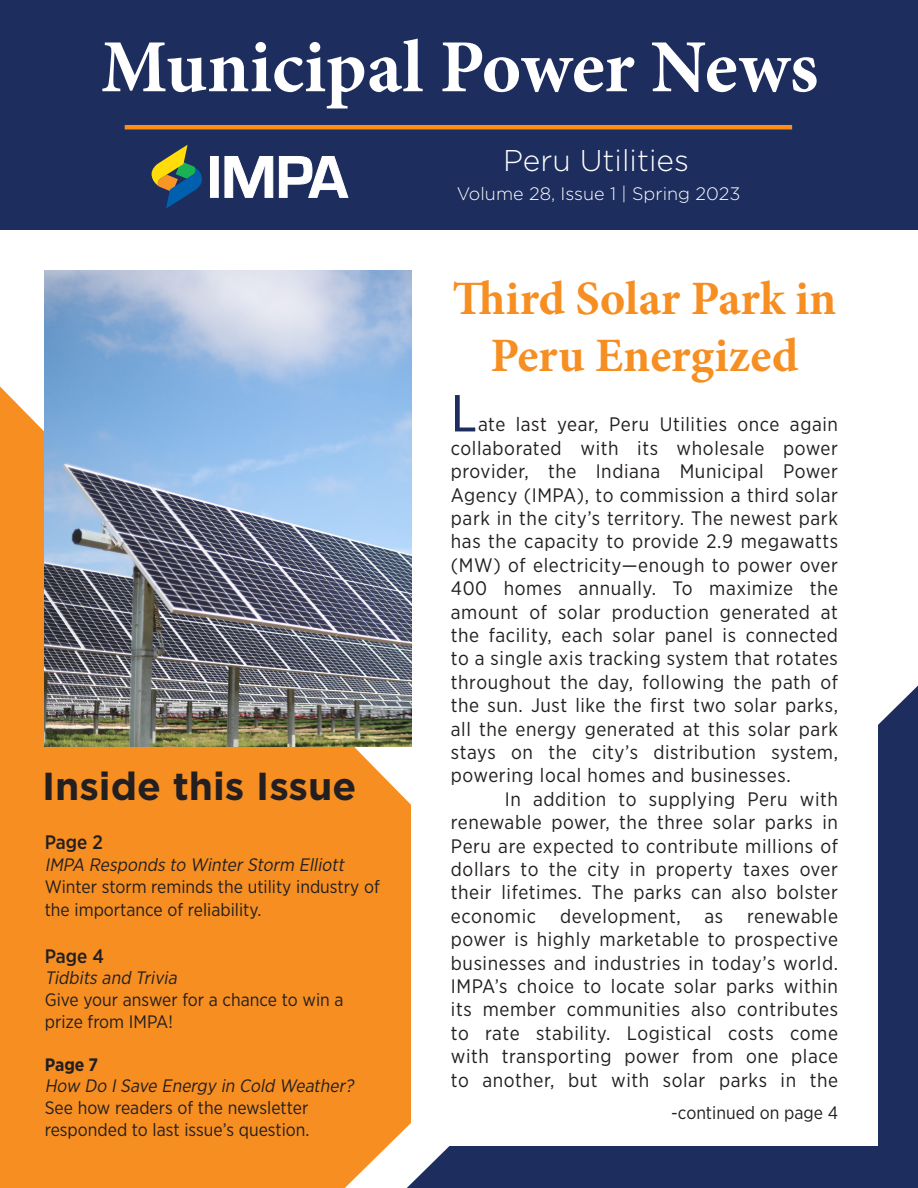
<style>
.page{position:relative;width:918px;height:1188px;background:#fff}
.page>*{position:absolute;margin:0;border:0;box-sizing:border-box;transform-origin:0 0}
.t1{font:700 75px "Minion Pro";letter-spacing:-.005em;color:#fff}
.t2{font:54px "Myriad Pro";color:#1d2d5e}
.t3{font:700 48px/57.6px "Minion Pro";color:#f68e21;text-align:center}
.t4{font:700 39px "Gotham";color:#231f20}
.t5{font:300 30px "Gotham";color:#fff}
.t6{font:19.5px/23.4px "Gotham Narrow";letter-spacing:.03em;color:#231f20;text-align:justify}
.t7{font:500 19.5px "Gotham Narrow";color:#231f20}
.t8{font:18px/21.6px "Gotham Narrow";color:#231f20}
.t9{font:italic 18px "Gotham Narrow";color:#231f20}
.t10{font:300 18px "Gotham";color:#fff}
.t11{font:700 18px "Gotham Narrow";color:#231f20}
</style>
<div class="page">
<div style="left:0;top:387px;width:412px;height:801px;background:#f68e21"></div>
<div style="left:0;top:0;width:918px;height:230px;background:#1d2d5e"></div>
<svg style="left:407px;top:686px;width:511px;height:502px;background:#313c65"></svg>
<div style="left:411px;top:675px;width:467px;height:470px;background:#fff"></div>
<hr style="left:125px;top:125px;width:667px;height:4px;background:#ff8e16">
<div style="left:211px;top:156px;width:7px;height:41px;background:#fff"></div>
<div style="left:210px;top:156px;width:9px;height:42px;border:1px solid #fff"></div>
<svg style="left:224px;top:156px;width:125px;height:42px"></svg>
<svg style="left:151px;top:145px;width:51px;height:64px"></svg>
<img style="left:45px;top:270px;width:366px;height:476px">
<p class="t1" style="left:101px;top:14px;width:719px">Municipal Power News</p>
<p class="t5" style="left:503px;top:141px;width:187px">Peru Utilities</p>
<p class="t10" style="left:457px;top:182px;width:285px">Volume 28, Issue 1 | Spring 2023</p>
<p class="t4" style="left:42px;top:764px;width:316px">Inside this Issue</p>
<p class="t7" style="left:45px;top:830px;width:60px">Page 2</p>
<p class="t9" style="left:45px;top:853px;width:305px">IMPA Responds to WinterStorm Elliott</p>
<p class="t8" style="left:45px;top:874px;width:336px;line-height:23.4px">Winter storm reminds the utility industry of the importance of reliability.</p>
<p class="t7" style="left:45px;top:944px;width:61px">Page 4</p>
<p class="t9" style="left:45px;top:967px;width:137px">Tidbits and Trivia</p>
<p class="t8" style="left:45px;top:988px;width:300px">Give your answer for a chance to win a prize from IMPA!</p>
<p class="t11" style="left:45px;top:1053px;width:55px">Page 7</p>
<p class="t9" style="left:45px;top:1075px;width:314px">How Do ISave Energy in Cold Weather?</p>
<p class="t8" style="left:45px;top:1096px;width:266px">See how readers of the newsletter responded to last issue’s question.</p>
<p class="t3" style="left:453px;top:269px;width:385px">Third Solar Park in<br>Peru Energized</p>
<p class="t2" style="left:451px;top:380px;width:27px">L</p>
<p class="t6" style="left:451px;top:413px;width:389px;text-indent:27px">ate last year, Peru Utilities once again collaborated with its wholesale power provider, the Indiana Municipal Power Agency (IMPA), to commission a third solar park in the city’s territory. The newest park has the capacity to provide 2.9 megawatts (MW) of electricity—enough to power over 400 homes annually. To maximize the amount of solar production generated at the facility, each solar panel is connected to a single axis tracking system that rotates throughout the day, following the path of the sun. Just like the first two solar parks, all the energy generated at this solar park stays on the city’s distribution system, powering local homes and businesses.</p>
<p class="t6" style="left:451px;top:787px;width:389px;text-indent:54px">In addition to supplying Peru with renewable power, the three solar parks in Peru are expected to contribute millions of dollars to the city in property taxes over their lifetimes. The parks can also bolster economic development, as renewable power is highly marketable to prospective businesses and industries in today’s world.<br>IMPA’s choice to locate solar parks within its member communities also contributes to rate stability. Logistical costs come with transporting power from one place to another, but with solar parks in the</p>
<p class="t8" style="left:671px;top:1102px;width:168px">-continued on page 4</p>
</div>
